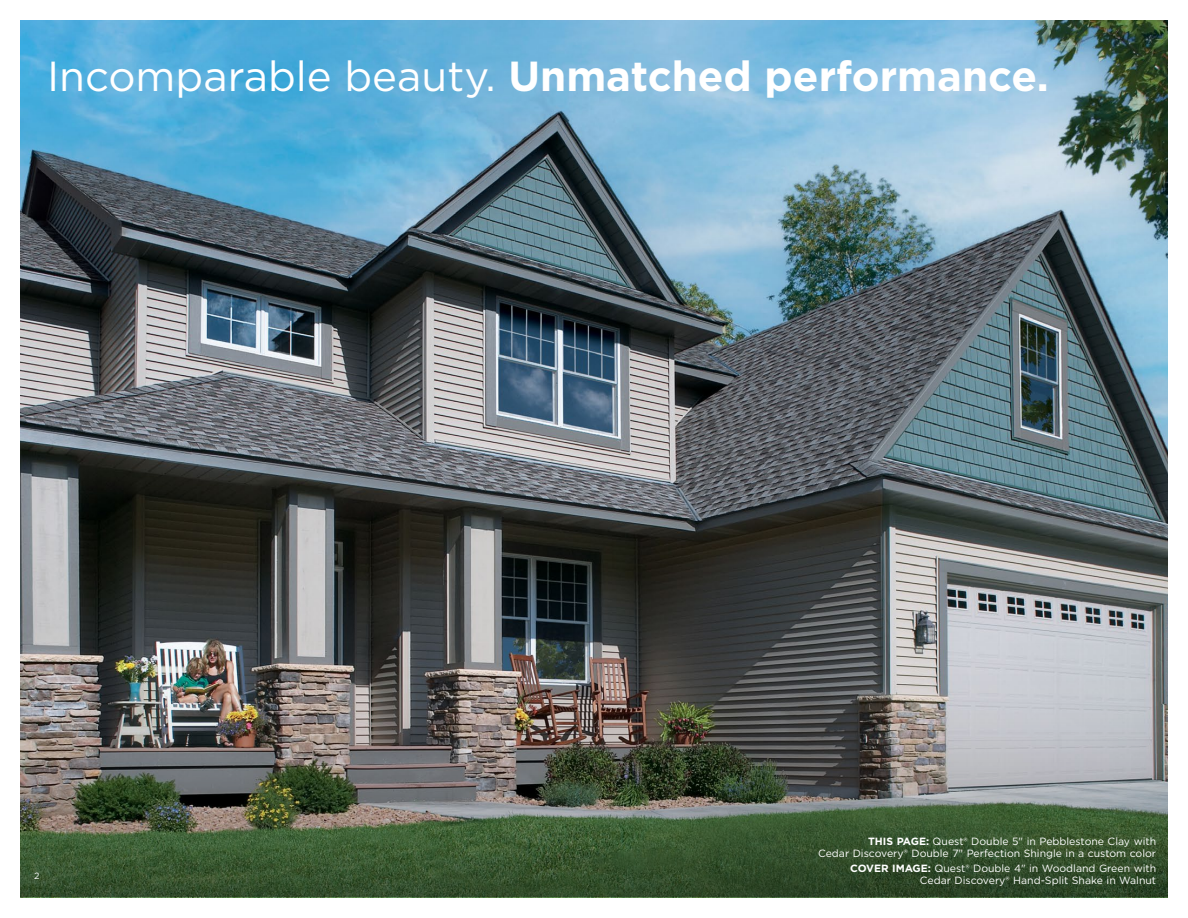
<style>
.page{position:relative;width:1188px;height:918px;background:#fff}
.page>*{position:absolute;margin:0;border:0;box-sizing:border-box;transform-origin:0 0}
.t1{font:700 42px "Gotham";color:#fff}
.t2{font:10.5px/12px "Gotham";color:#fff;text-align:right}
.t3{font:9px "Gotham";color:#fff}
.s1{font-weight:400}
.s2{font-weight:700}
</style>
<div class="page">
<img style="left:20px;top:21px;width:1148px;height:876px">
<img style="left:21px;top:602px;width:1147px;height:295px">
<h1 class="t1" style="left:47px;top:57px;width:1003px"><span class="s1">Incomparable beauty.</span> Unmatched performance.</h1>
<p class="t3" style="left:34px;top:872px;width:7px">2</p>
<p class="t2" style="left:818px;top:836px;width:340px"><span class="s2">THIS PAGE:</span> Quest® Double 5" in Pebblestone Clay with<br>Cedar Discovery® Double 7" Perfection Shingle in a custom color</p>
<p class="t2" style="left:850px;top:863px;width:307px"><span class="s2">COVER IMAGE:</span> Quest® Double 4" in Woodland Green with<br>Cedar Discovery® Hand-Split Shake in Walnut</p>
</div>
